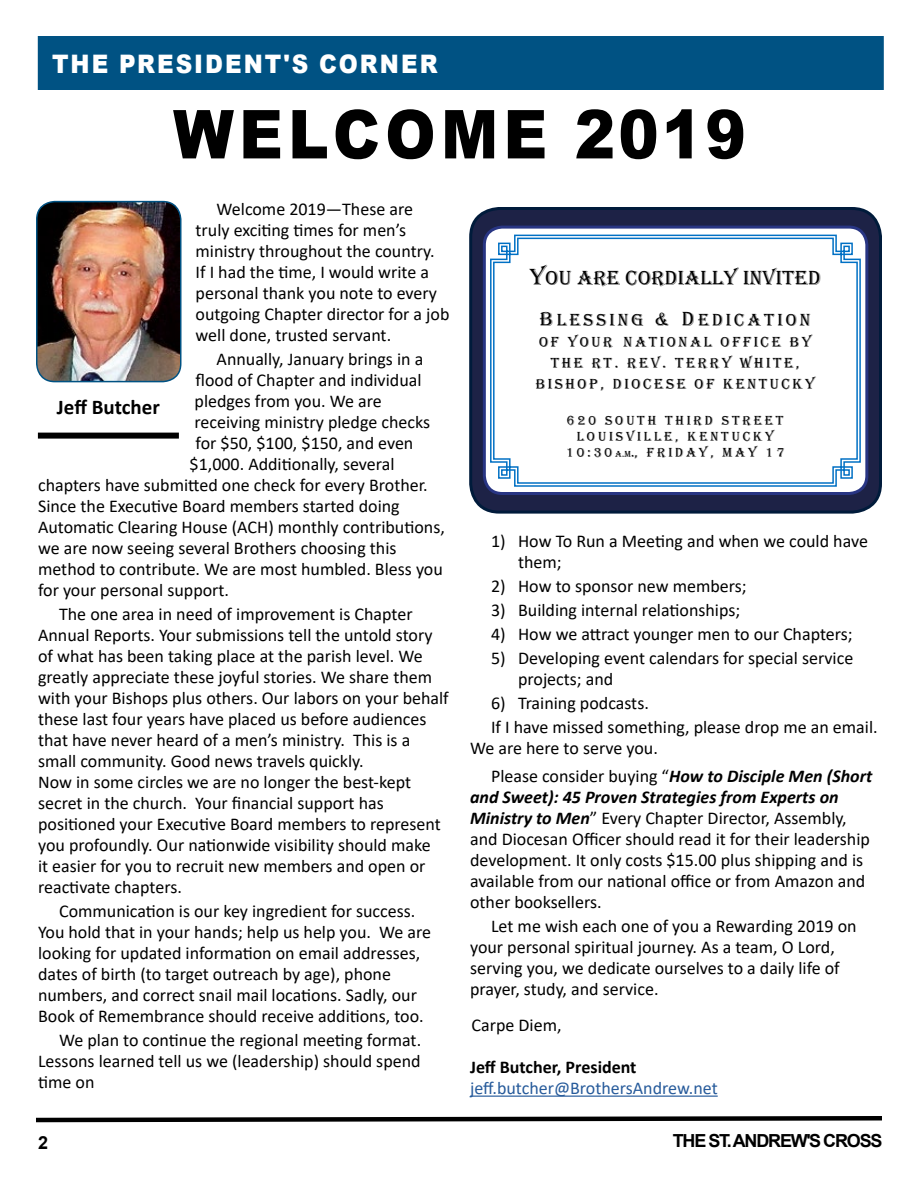
<style>
.page{position:relative;width:918px;height:1188px;background:#fff}
.page>*{position:absolute;margin:0;border:0;box-sizing:border-box;transform-origin:0 0}
.t1{font:900 67.5px "Arial";letter-spacing:.085em;color:#000;scale:.9 1}
.t2{font:900 25.5px "Arial";letter-spacing:.085em;color:#fff;scale:.9 1}
.t3{font:21px "Algerian";letter-spacing:.01em;color:#000}
.t4{font:700 21px "Calibri";color:#000}
.t5{font:18px/21px "Calibri";color:#000}
.t6{font:18px "Calibri";color:#275b9b}
.t7{font:700 18px "Calibri";color:#000}
.t8{font:700 18px "Arial";letter-spacing:-.065em;color:#000}
.t9{font:18px "Algerian";letter-spacing:.16em;color:#000}
.t10{font:15px/21px "Algerian";letter-spacing:.16em;color:#000;text-align:center}
.t11{font:13.5px/16.2px "Algerian";letter-spacing:.2em;color:#000;text-align:center}
.s1{font-size:24px}
.s2{font-size:21px}
.s3{font-size:19.5px}
.s4{font-size:9px}
.s5{font-weight:700;font-style:italic}
</style>
<div class="page">
<div style="left:38px;top:36px;width:846px;height:54px;background:#005283"></div>
<svg style="left:36px;top:1116px;width:846px;height:7px"></svg>
<hr style="left:470px;top:1096px;width:248px;height:1px;background:#275b9b">
<img style="left:37px;top:202px;width:144px;height:180px">
<div style="left:36px;top:201px;width:146px;height:181px;border:2px solid #005283;border-radius:18px"></div>
<div style="left:38px;top:433px;width:141px;height:6px;background:#000"></div>
<div style="left:471px;top:208px;width:409px;height:304px;background:#1d2246;border-radius:28px"></div>
<div style="left:469px;top:207px;width:413px;height:307px;border:3px solid #001b3b;border-radius:28px"></div>
<div style="left:484px;top:227px;width:383px;height:267px;background:#fff;border-radius:18px"></div>
<div style="left:483px;top:226px;width:385px;height:269px;border:3px solid #283583;border-radius:18px"></div>
<svg style="left:489px;top:234px;width:373px;height:253px"></svg>
<svg style="left:492px;top:237px;width:367px;height:247px"></svg>
<h2 class="t2" style="left:52px;top:45px;width:430px">THE PRESIDENT'S CORNER</h2>
<h1 class="t1" style="left:173px;top:85px;width:638px">WELCOME 2019</h1>
<p class="t5" style="left:196px;top:198px;width:255px;text-indent:21px">Welcome 2019—These are truly exciting times for men’s ministry throughout the country.<br>If I had the time, I would write a personal thank you note to every outgoing Chapter director for a job well done, trusted servant.</p>
<p class="t5" style="left:217px;top:348px;width:208px">Annually, January brings in a</p>
<p class="t5" style="left:196px;top:369px;width:227px">flood of Chapter and individual</p>
<p class="t5" style="left:195px;top:390px;width:189px">pledges from you. We are</p>
<p class="t5" style="left:195px;top:411px;width:237px">receiving ministry pledge checks</p>
<p class="t5" style="left:196px;top:432px;width:219px">for $50, $100, $150, and even</p>
<p class="t5" style="left:190px;top:453px;width:206px">$1,000. Additionally, several</p>
<p class="t5" style="left:38px;top:474px;width:391px">chapters have submitted one check for every Brother.</p>
<p class="t5" style="left:38px;top:495px;width:363px">Since the Executive Board members started doing</p>
<p class="t5" style="left:38px;top:516px;width:408px">Automatic Clearing House (ACH) monthly contributions,</p>
<p class="t5" style="left:38px;top:537px;width:360px">we are now seeing several Brothers choosing this</p>
<p class="t5" style="left:38px;top:558px;width:406px">method to contribute. We are most humbled. Bless you</p>
<p class="t5" style="left:38px;top:579px;width:193px">for your personal support.</p>
<p class="t5" style="left:38px;top:603px;width:412px;text-indent:21px">The one area in need of improvement is Chapter Annual Reports. Your submissions tell the untold story of what has been taking place at the parish level. We greatly appreciate these joyful stories. We share them with your Bishops plus others. Our labors on your behalf these last four years have placed us before audiences that have never heard of a men’s ministry. This is a small community. Good news travels quickly.<br>Now in some circles we are no longer the best-kept secret in the church. Your financial support has positioned your Executive Board members to represent you profoundly. Our nationwide visibility should make<br>it easier for you to recruit new members and open or reactivate chapters.</p>
<p class="t5" style="left:38px;top:900px;width:395px;text-indent:21px">Communication is our key ingredient for success.<br>You hold that in your hands; help us help you. We are looking for updated information on email addresses, dates of birth (to target outreach by age), phone numbers, and correct snail mail locations. Sadly, our Book of Remembrance should receive additions, too.</p>
<p class="t5" style="left:38px;top:1029px;width:385px;text-align:justify;text-indent:21px">We plan to continue the regional meeting format.<br>Lessons learned tell us we (leadership) should spend time on</p>
<p class="t4" style="left:57px;top:392px;width:104px">Jeff Butcher</p>
<p class="t3" style="left:530px;top:267px;width:292px"><span class="s1">Y</span>OU ARE CORDIALLY INVITED</p>
<p class="t9" style="left:540px;top:310px;width:272px"><span class="s2">B</span>LESSING <span class="s3">&amp;</span> <span class="s2">D</span>EDICATION</p>
<p class="t10" style="left:536px;top:332px;width:280px">OF YOUR NATIONAL OFFICE BY<br>THE RT. REV. TERRY WHITE,<br>BISHOP, DIOCESE OF KENTUCKY</p>
<p class="t11" style="left:566px;top:413px;width:220px">620 SOUTH THIRD STREET<br>LOUISVILLE, KENTUCKY<br>10:30<span class="s4">A.M</span>., FRIDAY, MAY 17</p>
<p class="t5" style="left:518px;top:530px;width:351px;text-indent:-27px">1) How To Run a Meeting and when we could have them;</p>
<p class="t5" style="left:491px;top:575px;width:257px">2) How to sponsor new members;</p>
<p class="t5" style="left:491px;top:599px;width:251px">3) Building internal relationships;</p>
<p class="t5" style="left:491px;top:623px;width:363px">4) How we attract younger men to our Chapters;</p>
<p class="t5" style="left:518px;top:647px;width:337px;text-indent:-27px">5) Developing event calendars for special service projects; and</p>
<p class="t5" style="left:491px;top:690px;width:388px;line-height:24px">6) Training podcasts.<br>If I have missed something, please drop me an email.</p>
<p class="t5" style="left:491px;top:733px;width:383px;line-height:28.5px;text-indent:-21px">We are here to serve you.<br>Please consider buying “<span class="s5">How to Disciple Men (Short</span></p>
<p class="t5" style="left:470px;top:786px;width:401px"><span class="s5">and Sweet): 45 Proven Strategies from Experts on Ministry to Men</span>” Every Chapter Director, Assembly, and Diocesan Officer should read it for their leadership development. It only costs $15.00 plus shipping and is available from our national office or from Amazon and other booksellers.</p>
<p class="t5" style="left:470px;top:915px;width:388px;text-indent:21px">Let me wish each one of you a Rewarding 2019 on your personal spiritual journey. As a team, O Lord, serving you, we dedicate ourselves to a daily life of prayer, study, and service.</p>
<p class="t5" style="left:472px;top:1014px;width:92px">Carpe Diem,</p>
<p class="t7" style="left:470px;top:1054px;width:168px">Jeff Butcher, President</p>
<p class="t6" style="left:470px;top:1076px;width:249px">jeff.butcher@BrothersAndrew.net</p>
<p class="t8" style="left:38px;top:1130px;width:12px">2</p>
<p class="t8" style="left:673px;top:1128px;width:211px">THE ST.ANDREW'S CROSS</p>
</div>
